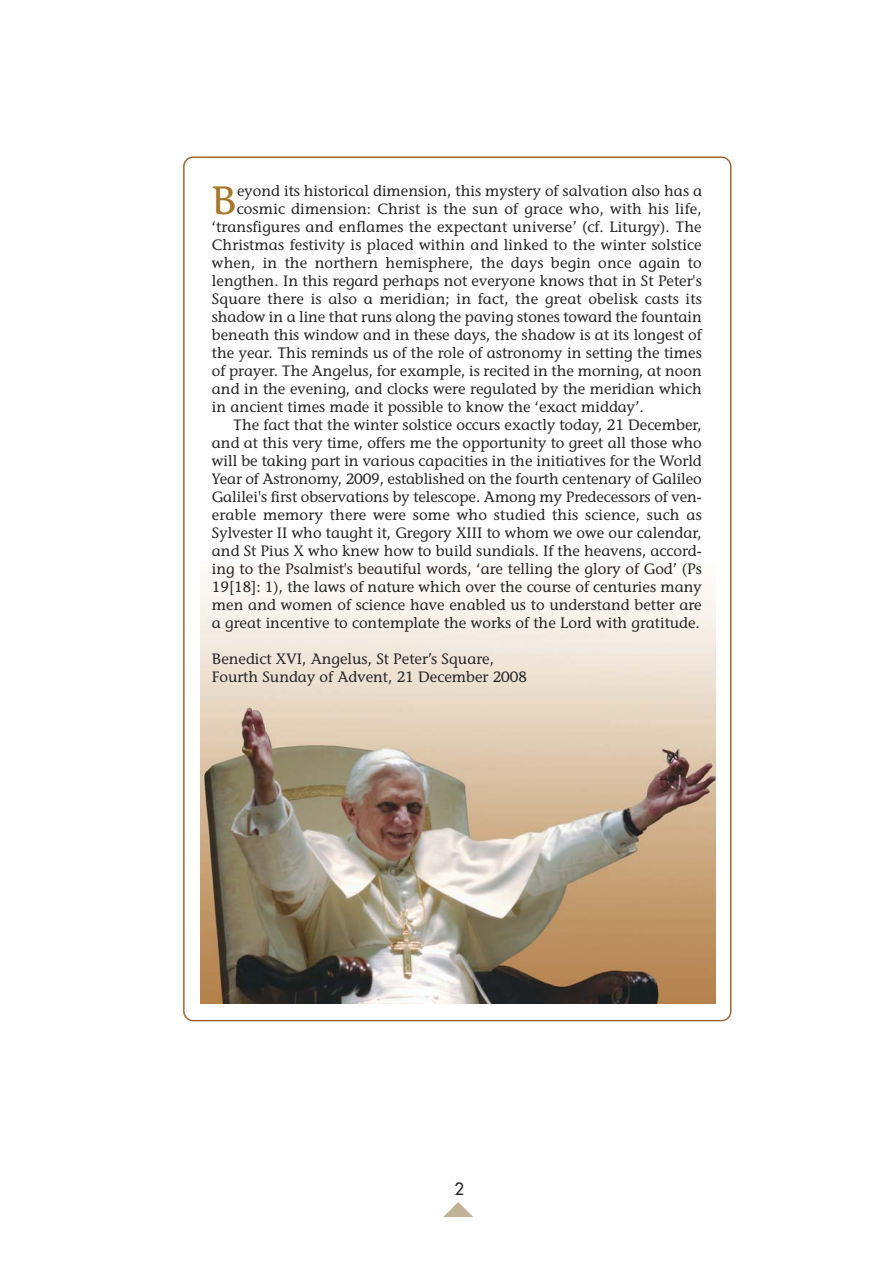
<style>
.page{position:relative;width:893px;height:1263px;background:#fff}
.page>*{position:absolute;margin:0;border:0;box-sizing:border-box;transform-origin:0 0}
.t1{font:500 39.45px "Stone Informal Std";color:#a77626}
.t2{font:16.5px "Futura";color:#272627}
.t3{font:500 15px/18px "Stone Informal Std";color:#272627}
</style>
<div class="page">
<svg style="left:183px;top:156px;width:548px;height:865px"></svg>
<svg style="left:443px;top:1202px;width:30px;height:15px"></svg>
<img style="left:200px;top:563px;width:515px;height:441px">
<h1 class="t1" style="left:212px;top:185px;width:26px">B</h1>
<p class="t3" style="left:237px;top:184px;width:466px">eyond its historical dimension, this mystery of salvation also has a</p>
<p class="t3" style="left:237px;top:202px;width:466px">cosmic dimension: Christ is the sun of grace who, with his life,</p>
<p class="t3" style="left:212px;top:220px;width:491px">‘transfigures and enflames the expectant universe’ (cf. Liturgy). The</p>
<p class="t3" style="left:212px;top:238px;width:491px">Christmas festivity is placed within and linked to the winter solstice</p>
<p class="t3" style="left:212px;top:256px;width:491px">when, in the northern hemisphere, the days begin once again to</p>
<p class="t3" style="left:212px;top:274px;width:491px">lengthen. In this regard perhaps not everyone knows that in St Peter's</p>
<p class="t3" style="left:212px;top:292px;width:491px">Square there is also a meridian; in fact, the great obelisk casts its</p>
<p class="t3" style="left:212px;top:310px;width:491px">shadow in a line that runs along the paving stones toward the fountain</p>
<p class="t3" style="left:212px;top:328px;width:491px">beneath this window and in these days, the shadow is at its longest of</p>
<p class="t3" style="left:212px;top:346px;width:491px">the year. This reminds us of the role of astronomy in setting the times</p>
<p class="t3" style="left:212px;top:364px;width:491px">of prayer. The Angelus, for example, is recited in the morning, at noon</p>
<p class="t3" style="left:212px;top:382px;width:491px">and in the evening, and clocks were regulated by the meridian which</p>
<p class="t3" style="left:212px;top:400px;width:433px">in ancient times made it possible to know the ‘exact midday’.</p>
<p class="t3" style="left:233px;top:418px;width:470px">The fact that the winter solstice occurs exactly today, 21 December,</p>
<p class="t3" style="left:212px;top:436px;width:491px">and at this very time, offers me the opportunity to greet all those who</p>
<p class="t3" style="left:212px;top:454px;width:491px">will be taking part in various capacities in the initiatives for the World</p>
<p class="t3" style="left:212px;top:472px;width:491px">Year of Astronomy, 2009, established on the fourth centenary of Galileo</p>
<p class="t3" style="left:212px;top:490px;width:491px">Galilei's first observations by telescope. Among my Predecessors of ven-</p>
<p class="t3" style="left:212px;top:508px;width:491px">erable memory there were some who studied this science, such as</p>
<p class="t3" style="left:212px;top:526px;width:491px">Sylvester II who taught it, Gregory XIII to whom we owe our calendar,</p>
<p class="t3" style="left:212px;top:544px;width:491px">and St Pius X who knew how to build sundials. If the heavens, accord-</p>
<p class="t3" style="left:212px;top:562px;width:491px">ing to the Psalmist's beautiful words, ‘are telling the glory of God’ (Ps</p>
<p class="t3" style="left:212px;top:580px;width:491px">19[18]: 1), the laws of nature which over the course of centuries many</p>
<p class="t3" style="left:212px;top:598px;width:491px">men and women of science have enabled us to understand better are</p>
<p class="t3" style="left:212px;top:616px;width:489px">a great incentive to contemplate the works of the Lord with gratitude.</p>
<p class="t3" style="left:212px;top:652px;width:317px">Benedict XVI, Angelus, St Peter’s Square,<br>Fourth Sunday of Advent, 21 December 2008</p>
<p class="t2" style="left:454px;top:1179px;width:11px">2</p>
</div>
